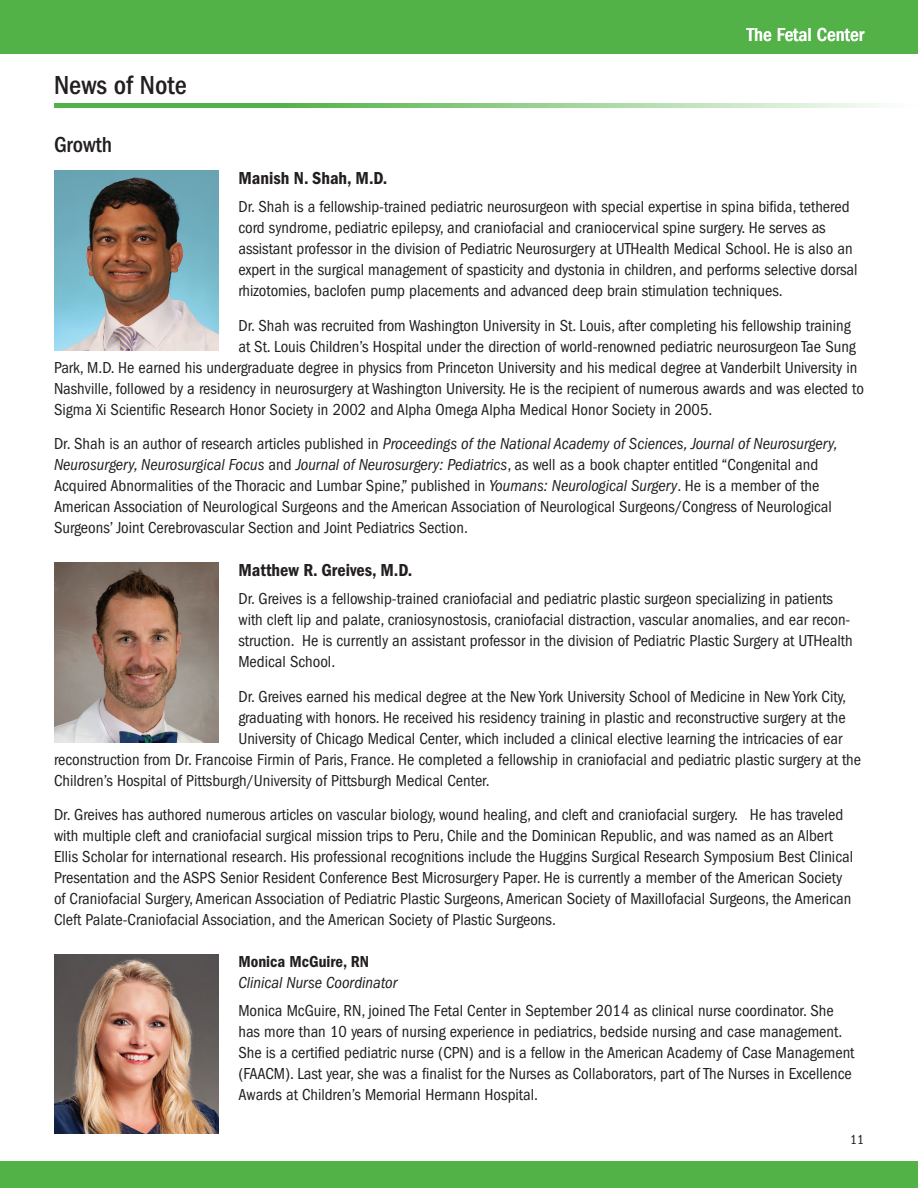
<style>
.page{position:relative;width:918px;height:1188px;background:#fff}
.page>*{position:absolute;margin:0;border:0;box-sizing:border-box;transform-origin:0 0}
.t1{font:500 condensed 27px "Franklin Gothic";color:#231f20}
.t2{font:500 condensed 22.5px "Franklin Gothic";color:#231f20}
.t3{font:500 condensed 19.5px "Franklin Gothic";color:#fff}
.t4{font:600 condensed 18px "Franklin Gothic";color:#231f20}
.t5{font:condensed 16.5px/21px "Franklin Gothic";color:#231f20}
.t6{font:italic condensed 16.5px/21px "Franklin Gothic";color:#231f20}
.t7{font:condensed 13.5px "Franklin Gothic";color:#231f20}
.s1{font-style:italic}
.s2{font-weight:600;font-style:normal}
</style>
<div class="page">
<div style="left:0;top:0;width:918px;height:54px;background:#53b247"></div>
<img style="left:54px;top:563px;width:164px;height:179px">
<img style="left:54px;top:171px;width:164px;height:179px">
<img style="left:54px;top:955px;width:164px;height:179px">
<div style="left:0;top:1161px;width:918px;height:27px;background:#53b247"></div>
<svg style="left:54px;top:104px;width:827px;height:4px;background:#8ecc86"></svg>
<p class="t1" style="left:54px;top:70px;width:134px">News of Note</p>
<p class="t2" style="left:54px;top:132px;width:60px">Growth</p>
<p class="t3" style="left:747px;top:24px;width:119px">The Fetal Center</p>
<p class="t4" style="left:238px;top:168px;width:150px">Manish N. Shah, M.D.</p>
<p class="t5" style="left:238px;top:196px;width:621px">Dr. Shah is a fellowship-trained pediatric neurosurgeon with special expertise in spina bifida, tethered cord syndrome, pediatric epilepsy, and craniofacial and craniocervical spine surgery. He serves as assistant professor in the division of Pediatric Neurosurgery at UTHealth Medical School. He is also an expert in the surgical management of spasticity and dystonia in children, and performs selective dorsal rhizotomies, baclofen pump placements and advanced deep brain stimulation techniques.</p>
<p class="t5" style="left:238px;top:315px;width:614px">Dr. Shah was recruited from Washington University in St. Louis, after completing his fellowship training</p>
<p class="t5" style="left:238px;top:336px;width:619px">at St. Louis Children’s Hospital under the direction of world-renowned pediatric neurosurgeon Tae Sung</p>
<p class="t5" style="left:54px;top:357px;width:805px">Park, M.D. He earned his undergraduate degree in physics from Princeton University and his medical degree at Vanderbilt University in</p>
<p class="t5" style="left:54px;top:378px;width:812px">Nashville, followed by a residency in neurosurgery at Washington University. He is the recipient of numerous awards and was elected to</p>
<p class="t5" style="left:54px;top:399px;width:660px">Sigma Xi Scientific Research Honor Society in 2002 and Alpha Omega Alpha Medical Honor Society in 2005.</p>
<p class="t5" style="left:54px;top:433px;width:785px">Dr. Shah is an author of research articles published in <span class="s1">Proceedings of the National Academy of Sciences, Journal of Neurosurgery, Neurosurgery, Neurosurgical Focus</span> and <span class="s1">Journal of Neurosurgery: Pediatrics</span>, as well as a book chapter entitled “Congenital and Acquired Abnormalities of the Thoracic and Lumbar Spine,” published in <span class="s1">Youmans: Neurological Surgery</span>. He is a member of the American Association of Neurological Surgeons and the American Association of Neurological Surgeons/Congress of Neurological Surgeons’ Joint Cerebrovascular Section and Joint Pediatrics Section.</p>
<p class="t4" style="left:238px;top:560px;width:175px">Matthew R. Greives, M.D.</p>
<p class="t5" style="left:238px;top:588px;width:616px">Dr. Greives is a fellowship-trained craniofacial and pediatric plastic surgeon specializing in patients with cleft lip and palate, craniosynostosis, craniofacial distraction, vascular anomalies, and ear recon&shy;struction. He is currently an assistant professor in the division of Pediatric Plastic Surgery at UTHealth Medical School.</p>
<p class="t5" style="left:238px;top:686px;width:609px">Dr. Greives earned his medical degree at the New York University School of Medicine in New York City,</p>
<p class="t5" style="left:238px;top:707px;width:609px">graduating with honors. He received his residency training in plastic and reconstructive surgery at the</p>
<p class="t5" style="left:238px;top:728px;width:605px">University of Chicago Medical Center, which included a clinical elective learning the intricacies of ear</p>
<p class="t5" style="left:54px;top:749px;width:809px">reconstruction from Dr. Francoise Firmin of Paris, France. He completed a fellowship in craniofacial and pediatric plastic surgery at the</p>
<p class="t5" style="left:54px;top:770px;width:437px">Children’s Hospital of Pittsburgh/University of Pittsburgh Medical Center.</p>
<p class="t5" style="left:54px;top:804px;width:801px">Dr. Greives has authored numerous articles on vascular biology, wound healing, and cleft and craniofacial surgery. He has traveled with multiple cleft and craniofacial surgical mission trips to Peru, Chile and the Dominican Republic, and was named as an Albert Ellis Scholar for international research. His professional recognitions include the Huggins Surgical Research Symposium Best Clinical Presentation and the ASPS Senior Resident Conference Best Microsurgery Paper. He is currently a member of the American Society of Craniofacial Surgery, American Association of Pediatric Plastic Surgeons, American Society of Maxillofacial Surgeons, the American Cleft Palate-Craniofacial Association, and the American Society of Plastic Surgeons.</p>
<p class="t6" style="left:238px;top:951px;width:161px"><span class="s2">Monica McGuire, RN<br></span>Clinical Nurse Coordinator</p>
<p class="t5" style="left:238px;top:1000px;width:618px">Monica McGuire, RN, joined The Fetal Center in September 2014 as clinical nurse coordinator. She has more than 10 years of nursing experience in pediatrics, bedside nursing and case management.<br>She is a certified pediatric nurse (CPN) and is a fellow in the American Academy of Case Management (FAACM). Last year, she was a finalist for the Nurses as Collaborators, part of The Nurses in Excellence Awards at Children’s Memorial Hermann Hospital.</p>
<p class="t7" style="left:850px;top:1132px;width:15px">11</p>
</div>
